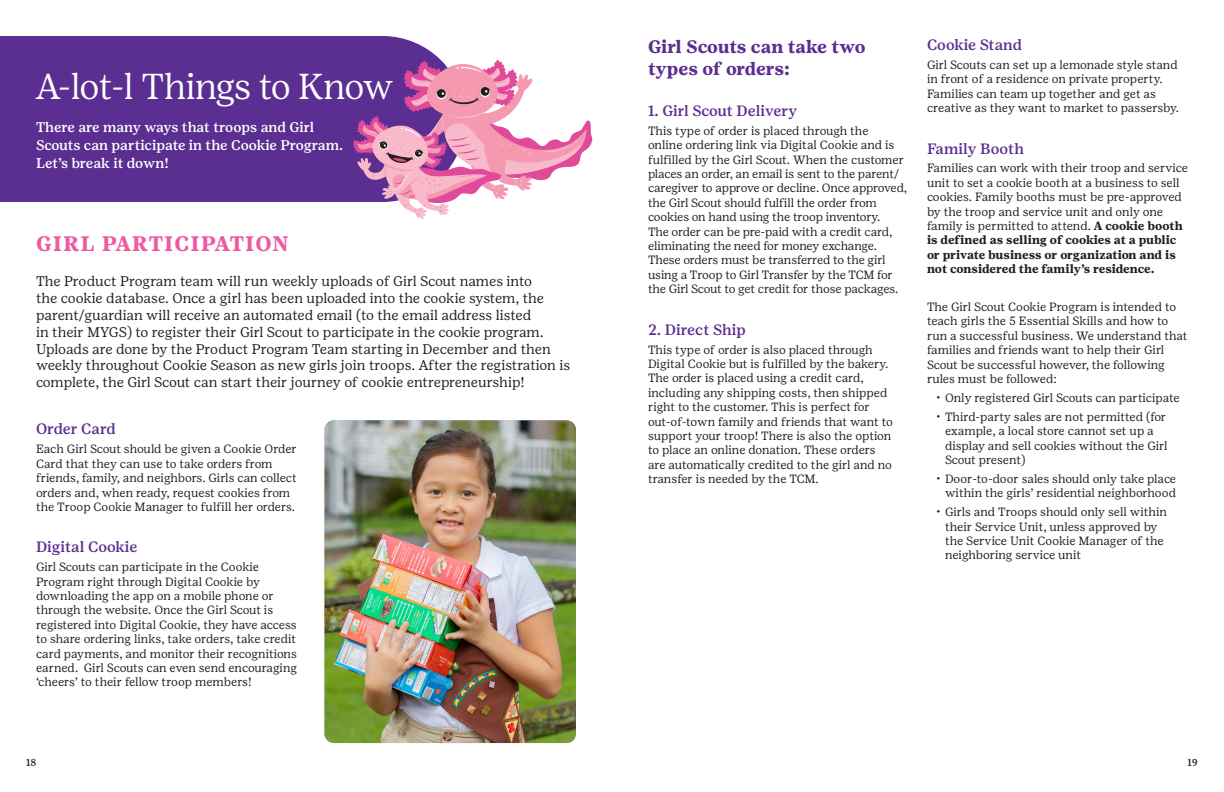
<style>
.page{position:relative;width:1224px;height:792px;background:#fff}
.page>*{position:absolute;margin:0;border:0;box-sizing:border-box;transform-origin:0 0}
.t1{font:300 36px "Girl Scout Display";letter-spacing:-.01em;color:#fff}
.t2{font:700 21px "Girl Scout Text";letter-spacing:.05em;color:#ef59a1}
.t3{font:700 18px/21.6px "Girl Scout Text";letter-spacing:-.01em;color:#5b2e91}
.t4{font:500 15px "Girl Scout Text";color:#5b2e91}
.t5{font:14px/16.8px "Girl Scout Text";letter-spacing:-.005em;color:#231f20}
.t6{font:500 14px/18px "Girl Scout Text";letter-spacing:-.005em;color:#fff}
.t7{font:12px/14.4px "Girl Scout Text";letter-spacing:-.01em;color:#231f20}
.t8{font:500 10px "Girl Scout Text";color:#231f20}
.s1{font-weight:700}
</style>
<div class="page">
<div style="left:0;top:36px;width:440px;height:166px;background:#5b2e91"></div>
<svg style="left:353px;top:59px;width:240px;height:160px"></svg>
<img style="left:325px;top:420px;width:251px;height:323px">
<p class="t1" style="left:36px;top:65px;width:359px">A-lot-l Things to Know</p>
<p class="t6" style="left:36px;top:118px;width:309px">There are many ways that troops and Girl<br>Scouts can participate in the Cookie Program.<br>Let’s break it down!</p>
<p class="t2" style="left:36px;top:230px;width:254px">GIRL PARTICIPATION</p>
<p class="t5" style="left:36px;top:273px;width:536px">The Product Program team will run weekly uploads of Girl Scout names into<br>the cookie database. Once a girl has been uploaded into the cookie system, the parent/guardian will receive an automated email (to the email address listed<br>in their MYGS) to register their Girl Scout to participate in the cookie program.<br>Uploads are done by the Product Program Team starting in December and then weekly throughout Cookie Season as new girls join troops. After the registration is complete, the Girl Scout can start their journey of cookie entrepreneurship!</p>
<p class="t4" style="left:36px;top:420px;width:81px">Order Card</p>
<p class="t7" style="left:36px;top:442px;width:263px">Each Girl Scout should be given a Cookie Order Card that they can use to take orders from friends, family, and neighbors. Girls can collect orders and, when ready, request cookies from the Troop Cookie Manager to fulfill her orders.</p>
<p class="t4" style="left:36px;top:538px;width:103px">Digital Cookie</p>
<p class="t7" style="left:36px;top:560px;width:262px">Girl Scouts can participate in the Cookie Program right through Digital Cookie by downloading the app on a mobile phone or through the website. Once the Girl Scout is registered into Digital Cookie, they have access to share ordering links, take orders, take credit card payments, and monitor their recognitions earned. Girl Scouts can even send encouraging ‘cheers’ to their fellow troop members!</p>
<p class="t3" style="left:648px;top:36px;width:219px">Girl Scouts can take two types of orders:</p>
<p class="t4" style="left:648px;top:102px;width:151px">1. Girl Scout Delivery</p>
<p class="t7" style="left:648px;top:123px;width:261px">This type of order is placed through the<br>online ordering link via Digital Cookie and is fulfilled by the Girl Scout. When the customer places an order, an email is sent to the parent/ caregiver to approve or decline. Once approved, the Girl Scout should fulfill the order from cookies on hand using the troop inventory.<br>The order can be pre-paid with a credit card, eliminating the need for money exchange.<br>These orders must be transferred to the girl using a Troop to Girl Transfer by the TCM for the Girl Scout to get credit for those packages.</p>
<p class="t4" style="left:648px;top:320px;width:99px">2. Direct Ship</p>
<p class="t7" style="left:648px;top:342px;width:246px">This type of order is also placed through Digital Cookie but is fulfilled by the bakery.<br>The order is placed using a credit card, including any shipping costs, then shipped right to the customer. This is perfect for out-of-town family and friends that want to support your troop! There is also the option to place an online donation. These orders are automatically credited to the girl and no transfer is needed by the TCM.</p>
<p class="t4" style="left:927px;top:36px;width:97px">Cookie Stand</p>
<p class="t7" style="left:927px;top:57px;width:254px">Girl Scouts can set up a lemonade style stand in front of a residence on private property.<br>Families can team up together and get as creative as they want to market to passersby.</p>
<p class="t4" style="left:927px;top:139px;width:99px">Family Booth</p>
<p class="t7" style="left:927px;top:161px;width:262px">Families can work with their troop and service unit to set a cookie booth at a business to sell cookies. Family booths must be pre-approved by the troop and service unit and only one family is permitted to attend. <span class="s1">A cookie booth is defined as selling of cookies at a public or private business or organization and is not considered the family’s residence.</span></p>
<p class="t7" style="left:927px;top:300px;width:262px">The Girl Scout Cookie Program is intended to teach girls the 5 Essential Skills and how to run a successful business. We understand that families and friends want to help their Girl Scout be successful however, the following rules must be followed:</p>
<p class="t7" style="left:936px;top:390px;width:245px">• Only registered Girl Scouts can participate</p>
<p class="t7" style="left:945px;top:409px;width:224px;text-indent:-9px">• Third-party sales are not permitted (for example, a local store cannot set up a display and sell cookies without the Girl Scout present)</p>
<p class="t7" style="left:936px;top:471px;width:242px;text-align:right">• Door-to-door sales should only take place within the girls’ residential neighborhood</p>
<p class="t7" style="left:945px;top:505px;width:224px;text-indent:-9px">• Girls and Troops should only sell within their Service Unit, unless approved by the Service Unit Cookie Manager of the neighboring service unit</p>
<p class="t8" style="left:26px;top:757px;width:12px">18</p>
<p class="t8" style="left:1188px;top:757px;width:12px">19</p>
</div>
